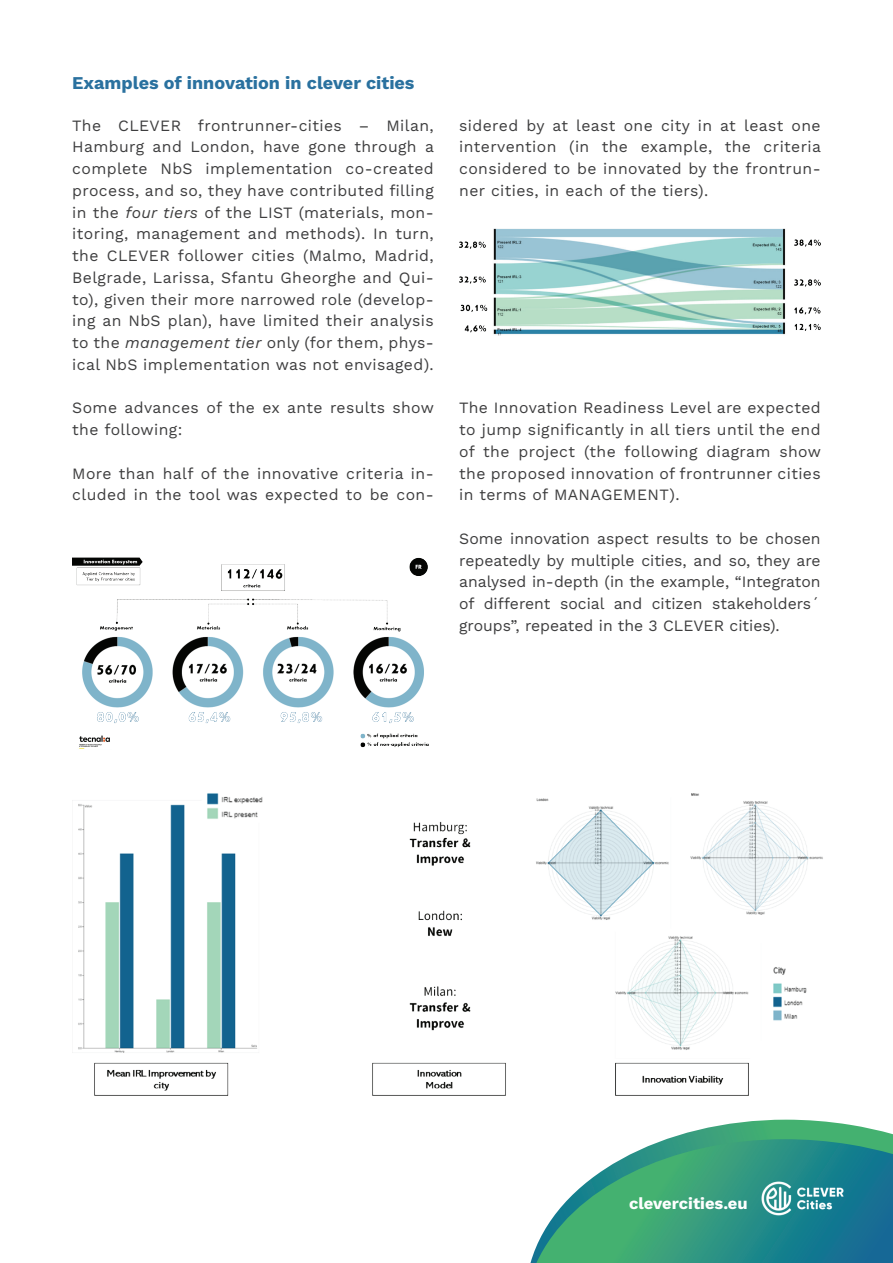
<style>
.page{position:relative;width:893px;height:1263px;background:#fff}
.page>*{position:absolute;margin:0;border:0;box-sizing:border-box;transform-origin:0 0}
.t1{font:700 18px "Work Sans";color:#2a719f}
.t2{font:700 16.5px "Work Sans";color:#fff}
.t3{font:15.75px/21.8px "Work Sans";letter-spacing:.025em;color:#3e3e3f;text-align:justify}
.s1{font-style:italic}
</style>
<div class="page">
<svg style="left:530px;top:1120px;width:363px;height:143px"></svg>
<svg style="left:536px;top:1139px;width:357px;height:124px;background:#4ca491"></svg>
<img style="left:751px;top:1159px;width:100px;height:77px">
<img style="left:72px;top:557px;width:357px;height:192px">
<img style="left:459px;top:229px;width:362px;height:107px">
<img style="left:72px;top:793px;width:751px;height:303px">
<p class="t1" style="left:72px;top:69px;width:344px">Examples of innovation in clever cities</p>
<p class="t3" style="left:72px;top:114px;width:363px">The CLEVER frontrunner-cities – Milan, Hamburg and London, have gone through a complete NbS implementation co-created process, and so, they have contributed filling in the <span class="s1">four tiers</span> of the LIST (materials, mon&shy;itoring, management and methods). In turn, the CLEVER follower cities (Malmo, Madrid, Belgrade, Larissa, Sfantu Gheorghe and Qui&shy;to), given their more narrowed role (develop&shy;ing an NbS plan), have limited their analysis to the <span class="s1">management tier</span> only (for them, phys&shy;ical NbS implementation was not envisaged).</p>
<p class="t3" style="left:72px;top:396px;width:363px">Some advances of the ex ante results show the following:</p>
<p class="t3" style="left:72px;top:462px;width:363px">More than half of the innovative criteria in&shy;cluded in the tool was expected to be con-</p>
<p class="t3" style="left:459px;top:114px;width:363px">sidered by at least one city in at least one intervention (in the example, the criteria considered to be innovated by the frontrun&shy;ner cities, in each of the tiers).</p>
<p class="t3" style="left:459px;top:396px;width:363px">The Innovation Readiness Level are expected to jump significantly in all tiers until the end of the project (the following diagram show the proposed innovation of frontrunner cities in terms of MANAGEMENT).</p>
<p class="t3" style="left:459px;top:527px;width:363px">Some innovation aspect results to be chosen repeatedly by multiple cities, and so, they are analysed in-depth (in the example, “Integraton of different social and citizen stakeholders´ groups”, repeated in the 3 CLEVER cities).</p>
<p class="t2" style="left:629px;top:1191px;width:120px">clevercities.eu</p>
</div>
